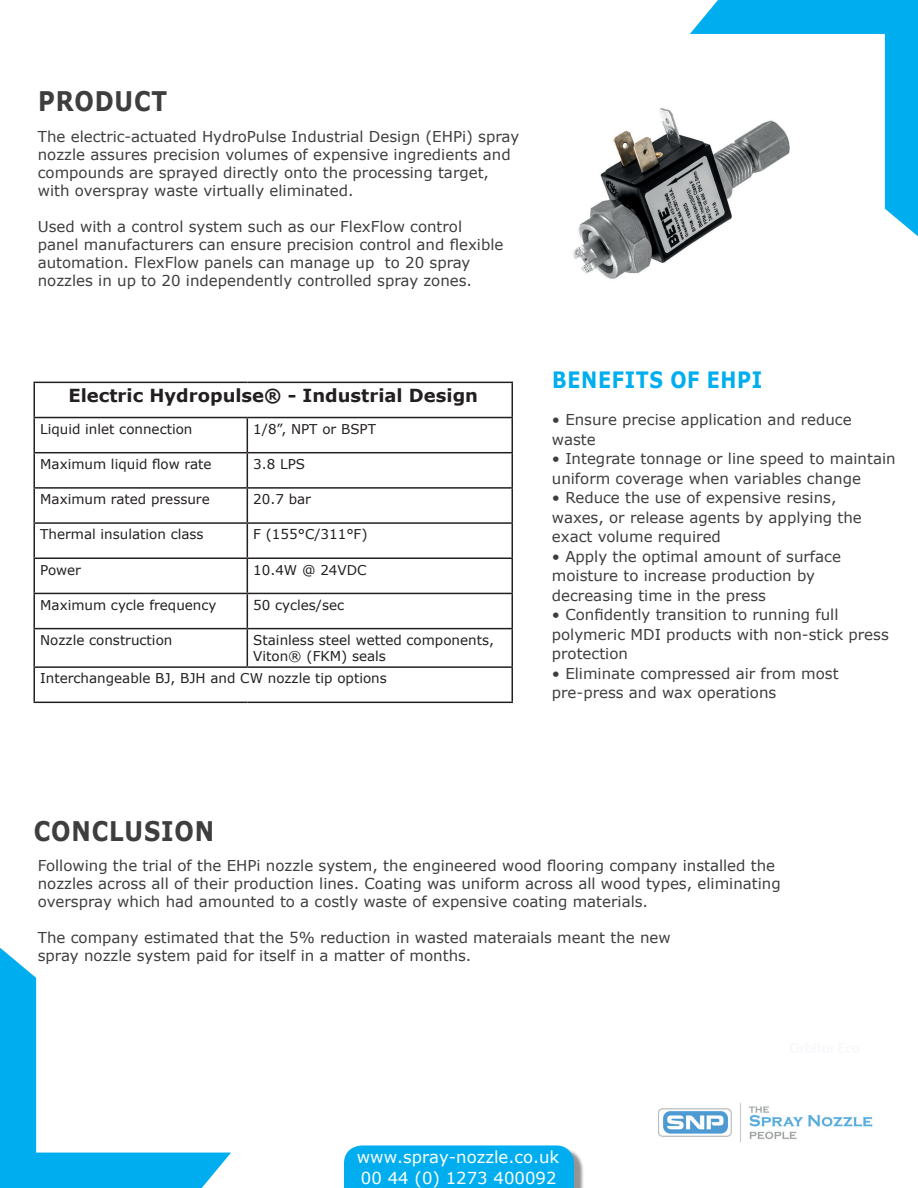
<style>
.page{position:relative;width:918px;height:1188px;background:#fff}
.page>*{position:absolute;margin:0;border:0;box-sizing:border-box;transform-origin:0 0}
.t1{font:700 27px "Verdana";letter-spacing:.035em;color:#3e3e3f;scale:.85 1}
.t2{font:700 22.5px "Verdana";letter-spacing:.035em;color:#00aeef;scale:.85 1}
.t3{font:700 18px "Verdana";color:#231f20}
.t4{font:16.5px/21px "Verdana";color:#fff}
.t5{font:15px/19.5px "Verdana";color:#3e3e3f}
.t6{font:13.5px/16.2px "Verdana";color:#231f20}
</style>
<div class="page">
<svg style="left:690px;top:0;width:228px;height:236px"></svg>
<svg style="left:0;top:948px;width:231px;height:240px"></svg>
<img style="left:658px;top:1103px;width:215px;height:39px">
<div style="left:347px;top:1149px;width:237px;height:39px;background:#231f20;opacity:.49"></div>
<div style="left:344px;top:1145px;width:230px;height:43px;background:#00aeef"></div>
<hr style="left:33px;top:382px;width:214px;height:1px;background:#231f20">
<hr style="left:33px;top:383px;width:2px;height:34px;background:#231f20">
<hr style="left:247px;top:382px;width:266px;height:1px;background:#231f20">
<hr style="left:512px;top:383px;width:1px;height:34px;background:#231f20">
<hr style="left:33px;top:417px;width:214px;height:1px;background:#231f20">
<hr style="left:33px;top:418px;width:2px;height:34px;background:#231f20">
<hr style="left:247px;top:417px;width:266px;height:1px;background:#231f20">
<hr style="left:247px;top:418px;width:1px;height:34px;background:#231f20">
<hr style="left:512px;top:418px;width:1px;height:34px;background:#231f20">
<hr style="left:33px;top:452px;width:214px;height:1px;background:#231f20">
<hr style="left:33px;top:453px;width:2px;height:34px;background:#231f20">
<hr style="left:247px;top:452px;width:266px;height:1px;background:#231f20">
<hr style="left:247px;top:453px;width:1px;height:34px;background:#231f20">
<hr style="left:512px;top:453px;width:1px;height:34px;background:#231f20">
<hr style="left:33px;top:487px;width:214px;height:2px;background:#231f20">
<hr style="left:33px;top:489px;width:2px;height:33px;background:#231f20">
<hr style="left:247px;top:487px;width:266px;height:2px;background:#231f20">
<hr style="left:247px;top:489px;width:1px;height:33px;background:#231f20">
<hr style="left:512px;top:489px;width:1px;height:33px;background:#231f20">
<hr style="left:33px;top:522px;width:214px;height:2px;background:#231f20">
<hr style="left:33px;top:524px;width:2px;height:34px;background:#231f20">
<hr style="left:247px;top:522px;width:266px;height:2px;background:#231f20">
<hr style="left:247px;top:524px;width:1px;height:34px;background:#231f20">
<hr style="left:512px;top:524px;width:1px;height:34px;background:#231f20">
<hr style="left:33px;top:558px;width:214px;height:1px;background:#231f20">
<hr style="left:33px;top:559px;width:2px;height:34px;background:#231f20">
<hr style="left:247px;top:558px;width:266px;height:1px;background:#231f20">
<hr style="left:247px;top:559px;width:1px;height:34px;background:#231f20">
<hr style="left:512px;top:559px;width:1px;height:34px;background:#231f20">
<hr style="left:33px;top:593px;width:214px;height:1px;background:#231f20">
<hr style="left:33px;top:594px;width:2px;height:34px;background:#231f20">
<hr style="left:247px;top:593px;width:266px;height:1px;background:#231f20">
<hr style="left:247px;top:594px;width:1px;height:34px;background:#231f20">
<hr style="left:512px;top:594px;width:1px;height:34px;background:#231f20">
<hr style="left:33px;top:628px;width:214px;height:1px;background:#231f20">
<hr style="left:33px;top:629px;width:2px;height:37px;background:#231f20">
<hr style="left:247px;top:628px;width:266px;height:1px;background:#231f20">
<hr style="left:247px;top:629px;width:1px;height:37px;background:#231f20">
<hr style="left:512px;top:629px;width:1px;height:37px;background:#231f20">
<hr style="left:33px;top:666px;width:214px;height:2px;background:#231f20">
<hr style="left:33px;top:668px;width:2px;height:34px;background:#231f20">
<hr style="left:247px;top:666px;width:266px;height:2px;background:#231f20">
<hr style="left:512px;top:668px;width:1px;height:34px;background:#231f20">
<hr style="left:33px;top:702px;width:214px;height:1px;background:#231f20">
<hr style="left:247px;top:702px;width:266px;height:1px;background:#231f20">
<img style="left:573px;top:83px;width:234px;height:196px">
<h1 class="t1" style="left:38px;top:82px;width:153px">PRODUCT</h1>
<p class="t5" style="left:38px;top:127px;width:483px;line-height:18px">The electric-actuated HydroPulse Industrial Design (EHPi) spray nozzle assures precision volumes of expensive ingredients and compounds are sprayed directly onto the processing target, with overspray waste virtually eliminated.</p>
<p class="t5" style="left:38px;top:217px;width:467px;line-height:18px">Used with a control system such as our FlexFlow control panel manufacturers can ensure precision control and flexible automation. FlexFlow panels can manage up to 20 spray nozzles in up to 20 independently controlled spray zones.</p>
<p class="t3" style="left:68px;top:383px;width:411px">Electric Hydropulse® - Industrial Design</p>
<p class="t6" style="left:40px;top:421px;width:154px">Liquid inlet connection</p>
<p class="t6" style="left:253px;top:421px;width:124px">1/8”, NPT or BSPT</p>
<p class="t6" style="left:40px;top:456px;width:173px">Maximum liquid flow rate</p>
<p class="t6" style="left:253px;top:456px;width:53px">3.8 LPS</p>
<p class="t6" style="left:40px;top:491px;width:171px">Maximum rated pressure</p>
<p class="t6" style="left:253px;top:491px;width:59px">20.7 bar</p>
<p class="t6" style="left:40px;top:526px;width:165px">Thermal insulation class</p>
<p class="t6" style="left:253px;top:526px;width:116px">F (155°C/311°F)</p>
<p class="t6" style="left:40px;top:561px;width:42px">Power</p>
<p class="t6" style="left:253px;top:561px;width:115px">10.4W @ 24VDC</p>
<p class="t6" style="left:40px;top:597px;width:178px">Maximum cycle frequency</p>
<p class="t6" style="left:253px;top:597px;width:92px">50 cycles/sec</p>
<p class="t6" style="left:40px;top:632px;width:134px">Nozzle construction</p>
<p class="t6" style="left:253px;top:632px;width:242px">Stainless steel wetted components,<br>Viton® (FKM) seals</p>
<p class="t6" style="left:40px;top:670px;width:348px">Interchangeable BJ, BJH and CW nozzle tip options</p>
<h2 class="t2" style="left:552px;top:363px;width:249px">BENEFITS OF EHPI</h2>
<p class="t5" style="left:552px;top:410px;width:301px">• Ensure precise application and reduce waste</p>
<p class="t5" style="left:552px;top:449px;width:345px">• Integrate tonnage or line speed to maintain uniform coverage when variables change</p>
<p class="t5" style="left:552px;top:488px;width:312px">• Reduce the use of expensive resins, waxes, or release agents by applying the exact volume required</p>
<p class="t5" style="left:552px;top:546px;width:291px">• Apply the optimal amount of surface moisture to increase production by decreasing time in the press</p>
<p class="t5" style="left:552px;top:605px;width:339px">• Confidently transition to running full polymeric MDI products with non-stick press protection</p>
<p class="t5" style="left:552px;top:663px;width:288px">• Eliminate compressed air from most pre-press and wax operations</p>
<h1 class="t1" style="left:34px;top:812px;width:214px">CONCLUSION</h1>
<p class="t5" style="left:38px;top:856px;width:744px;line-height:18px">Following the trial of the EHPi nozzle system, the engineered wood flooring company installed the nozzles across all of their production lines. Coating was uniform across all wood types, eliminating overspray which had amounted to a costly waste of expensive coating materials.</p>
<p class="t5" style="left:38px;top:928px;width:634px;line-height:18.8px">The company estimated that the 5% reduction in wasted materaials meant the new spray nozzle system paid for itself in a matter of months.</p>
<p class="t4" style="left:357px;top:1146px;width:204px">www.spray-nozzle.co.uk<br>00 44 (0) 1273 400092</p>
</div>
